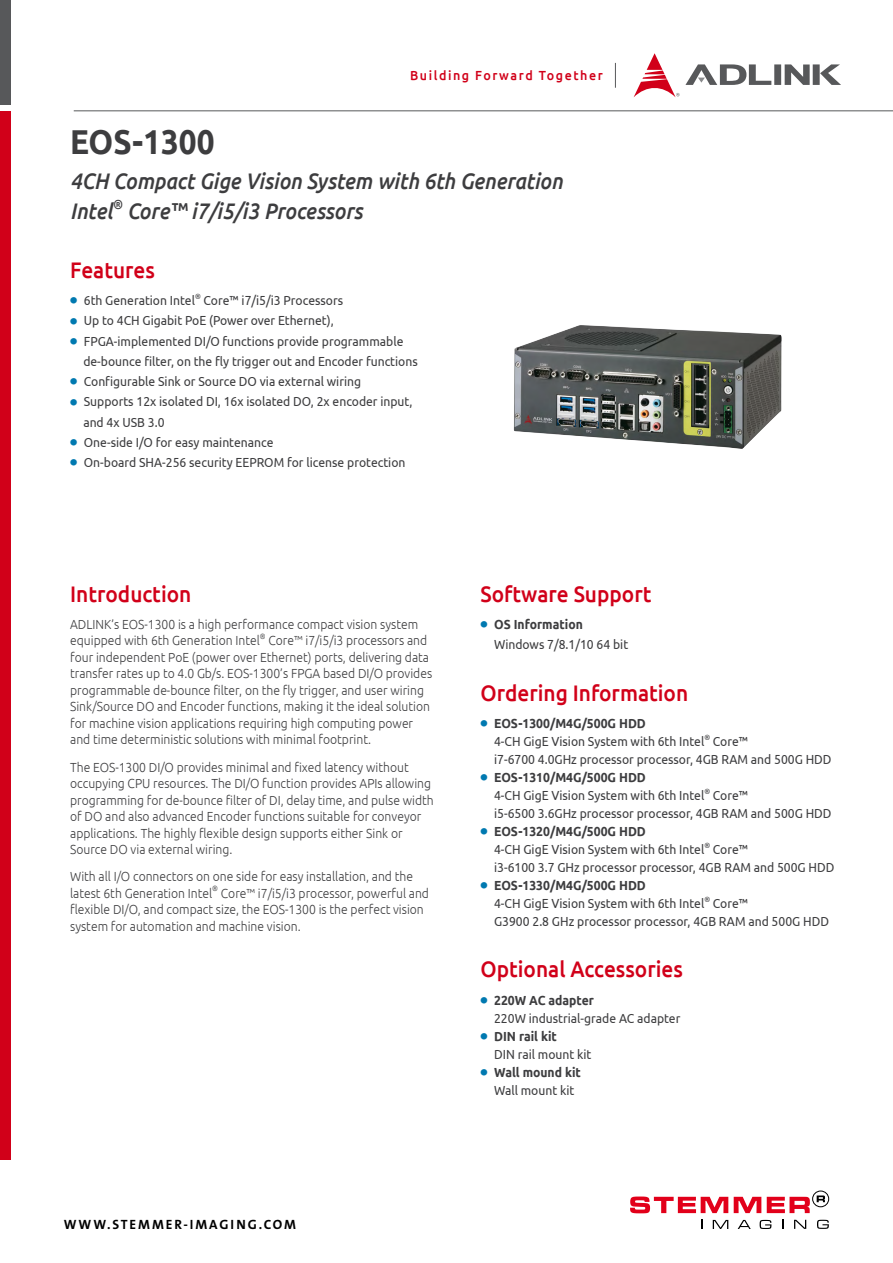
<style>
.page{position:relative;width:893px;height:1263px;background:#fff}
.page>*{position:absolute;margin:0;border:0;box-sizing:border-box;transform-origin:0 0}
.t1{font:700 34.5px "Ubuntu";color:#3d3d3f;scale:.91 1}
.t2{font:500 22.5px "Ubuntu";color:#d10019;scale:.93 1}
.t3{font:italic 500 22.5px/30px "Ubuntu";color:#3d3d3f;scale:.91 1}
.t4{font:13.5px "The Sans LP7 Bld";letter-spacing:.145em;color:#000}
.t5{font:300 13.2px/16.5px "Ubuntu";color:#3d3d3f;scale:.92 1}
.t6{font:13.2px/18px "Ubuntu";color:#3d3d3f;scale:.92 1}
.t7{font:700 13.2px/18px "Ubuntu";color:#3d3d3f;text-align:center;scale:.92 1}
.t8{font:500 13.2px "Ubuntu";letter-spacing:.125em;color:#d10019;scale:.95 1}
.t9{font:italic 500 13.05px "Ubuntu";color:#3d3d3f;scale:.91 1}
.t10{font:7.65px "Ubuntu";color:#3d3d3f;scale:.92 1}
.t11{font:300 7.65px "Ubuntu";color:#3d3d3f;scale:.92 1}
.s1{font-family:"Adobe Ming Std";font-weight:300;font-size:7.2px;color:#0079b0}
.s2{font-weight:700}
.s3{font-weight:400}
</style>
<div class="page">
<div style="left:0;top:111px;width:11px;height:1080px;background:#d10019"></div>
<div style="left:0;top:0;width:11px;height:104px;background:#57585a"></div>
<hr style="left:74px;top:110px;width:819px;height:1px;background:#57585a">
<svg style="left:634px;top:53px;width:207px;height:44px"></svg>
<svg style="left:615px;top:63px;width:1px;height:25px"></svg>
<img style="left:513px;top:325px;width:269px;height:124px">
<div style="left:0;top:1161px;width:893px;height:102px;background:#fff"></div>
<svg style="left:701px;top:1220px;width:2px;height:9px"></svg>
<svg style="left:713px;top:1220px;width:15px;height:9px"></svg>
<svg style="left:738px;top:1220px;width:13px;height:9px"></svg>
<svg style="left:760px;top:1220px;width:11px;height:9px"></svg>
<svg style="left:782px;top:1220px;width:2px;height:9px"></svg>
<svg style="left:794px;top:1220px;width:12px;height:9px"></svg>
<svg style="left:817px;top:1220px;width:12px;height:9px"></svg>
<svg style="left:630px;top:1196px;width:98px;height:17px"></svg>
<svg style="left:734px;top:1197px;width:27px;height:16px"></svg>
<svg style="left:767px;top:1197px;width:43px;height:16px"></svg>
<svg style="left:817px;top:1195px;width:8px;height:7px"></svg>
<div style="left:812px;top:1191px;width:17px;height:16px;border:1px solid #000;border-radius:50%"></div>
<p class="t8" style="left:410px;top:67px;width:204px">Building Forward Together</p>
<h1 class="t1" style="left:70px;top:120px;width:160px">EOS-1300</h1>
<h2 class="t3" style="left:70px;top:166px;width:543px">4CH Compact Gige Vision System with 6th Generation<br>Intel</h2>
<p class="t9" style="left:113px;top:196px;width:12px">®</p>
<h2 class="t3" style="left:127px;top:196px;width:260px">Core™ i7/i5/i3 Processors</h2>
<h2 class="t2" style="left:70px;top:255px;width:93px">Features</h2>
<p class="t6" style="left:70px;top:291px;width:137px"><span class="s1">●</span> 6th Generation Intel</p>
<p class="t10" style="left:195px;top:291px;width:8px">®</p>
<p class="t6" style="left:204px;top:291px;width:153px">Core™ i7/i5/i3 Processors</p>
<p class="t6" style="left:70px;top:311px;width:288px"><span class="s1">●</span> Up to 4CH Gigabit PoE (Power over Ethernet),</p>
<p class="t6" style="left:83px;top:330px;width:365px;line-height:20.2px;text-indent:-13px"><span class="s1">●</span> FPGA-implemented DI/O functions provide programmable de-bounce filter, on the fly trigger out and Encoder functions</p>
<p class="t6" style="left:70px;top:372px;width:318px"><span class="s1">●</span> Configurable Sink or Source DO via external wiring</p>
<p class="t6" style="left:83px;top:391px;width:359px;line-height:20.2px;text-indent:-13px"><span class="s1">●</span> Supports 12x isolated DI, 16x isolated DO, 2x encoder input, and 4x USB 3.0</p>
<p class="t6" style="left:70px;top:433px;width:223px"><span class="s1">●</span> One-side I/O for easy maintenance</p>
<p class="t6" style="left:70px;top:453px;width:366px"><span class="s1">●</span> On-board SHA-256 security EEPROM for license protection</p>
<h2 class="t2" style="left:70px;top:579px;width:132px">Introduction</h2>
<p class="t5" style="left:70px;top:616px;width:380px">ADLINK’s EOS-1300 is a high performance compact vision system equipped with 6th Generation Intel</p>
<p class="t11" style="left:260px;top:632px;width:8px">®</p>
<p class="t5" style="left:70px;top:632px;width:395px;text-indent:198px">Core™ i7/i5/i3 processors and four independent PoE (power over Ethernet) ports, delivering data transfer rates up to 4.0 Gb/s. EOS-1300’s FPGA based DI/O provides programmable de-bounce filter, on the fly trigger, and user wiring Sink/Source DO and Encoder functions, making it the ideal solution for machine vision applications requiring high computing power and time deterministic solutions with minimal footprint.</p>
<p class="t5" style="left:70px;top:758px;width:397px">The EOS-1300 DI/O provides minimal and fixed latency without occupying CPU resources. The DI/O function provides APIs allowing programming for de-bounce filter of DI, delay time, and pulse width of DO and also advanced Encoder functions suitable for conveyor applications. The highly flexible design supports either Sink or Source DO via external wiring.</p>
<p class="t5" style="left:70px;top:868px;width:374px">With all I/O connectors on one side for easy installation, and the latest 6th Generation Intel</p>
<p class="t11" style="left:212px;top:884px;width:8px">®</p>
<p class="t5" style="left:70px;top:884px;width:392px;text-indent:151px">Core™ i7/i5/i3 processor, powerful and flexible DI/O, and compact size, the EOS-1300 is the perfect vision system for automation and machine vision.</p>
<h2 class="t2" style="left:480px;top:579px;width:185px">Software Support</h2>
<p class="t6" style="left:494px;top:614px;width:147px;line-height:20.2px;text-indent:-14px"><span class="s1">●</span> <span class="s2">OS Information<br></span>Windows 7/8.1/10 64 bit</p>
<h2 class="t2" style="left:480px;top:678px;width:225px">Ordering Information</h2>
<p class="t6" style="left:494px;top:714px;width:230px;text-indent:-14px"><span class="s1">●</span> <span class="s2">EOS-1300/M4G/500G HDD<br></span>4-CH GigE Vision System with 6th Intel</p>
<p class="t10" style="left:704px;top:732px;width:8px">®</p>
<p class="t6" style="left:494px;top:732px;width:368px;text-indent:219px">Core™<br>i7-6700 4.0GHz processor processor, 4GB RAM and 500G HDD</p>
<p class="t6" style="left:494px;top:768px;width:230px;text-indent:-14px"><span class="s1">●</span> <span class="s2">EOS-1310/M4G/500G HDD<br></span>4-CH GigE Vision System with 6th Intel</p>
<p class="t10" style="left:704px;top:786px;width:8px">®</p>
<p class="t6" style="left:494px;top:786px;width:368px;text-indent:219px">Core™<br>i5-6500 3.6GHz processor processor, 4GB RAM and 500G HDD</p>
<p class="t6" style="left:494px;top:822px;width:230px;text-indent:-14px"><span class="s1">●</span> <span class="s2">EOS-1320/M4G/500G HDD<br></span>4-CH GigE Vision System with 6th Intel</p>
<p class="t10" style="left:704px;top:840px;width:8px">®</p>
<p class="t6" style="left:494px;top:840px;width:371px;text-indent:219px">Core™<br>i3-6100 3.7 GHz processor processor, 4GB RAM and 500G HDD</p>
<p class="t6" style="left:494px;top:876px;width:230px;text-indent:-14px"><span class="s1">●</span> <span class="s2">EOS-1330/M4G/500G HDD<br></span>4-CH GigE Vision System with 6th Intel</p>
<p class="t10" style="left:704px;top:894px;width:8px">®</p>
<p class="t6" style="left:494px;top:894px;width:366px;text-indent:219px">Core™<br>G3900 2.8 GHz processor processor, 4GB RAM and 500G HDD</p>
<h2 class="t2" style="left:480px;top:955px;width:219px">Optional Accessories</h2>
<p class="t6" style="left:494px;top:991px;width:204px;text-indent:-14px"><span class="s1">●</span> <span class="s2">220W AC adapter<br></span>220W industrial-grade AC adapter</p>
<p class="t6" style="left:494px;top:1027px;width:107px;text-indent:-14px"><span class="s1">●</span> <span class="s2">DIN rail kit<br></span>DIN rail mount kit</p>
<p class="t7" style="left:480px;top:1063px;width:111px"><span class="s1">●</span> Wall mound kit<br><span class="s3">Wall mount kit</span></p>
<p class="t4" style="left:64px;top:1215px;width:234px">WWW.STEMMER-IMAGING.COM</p>
</div>
